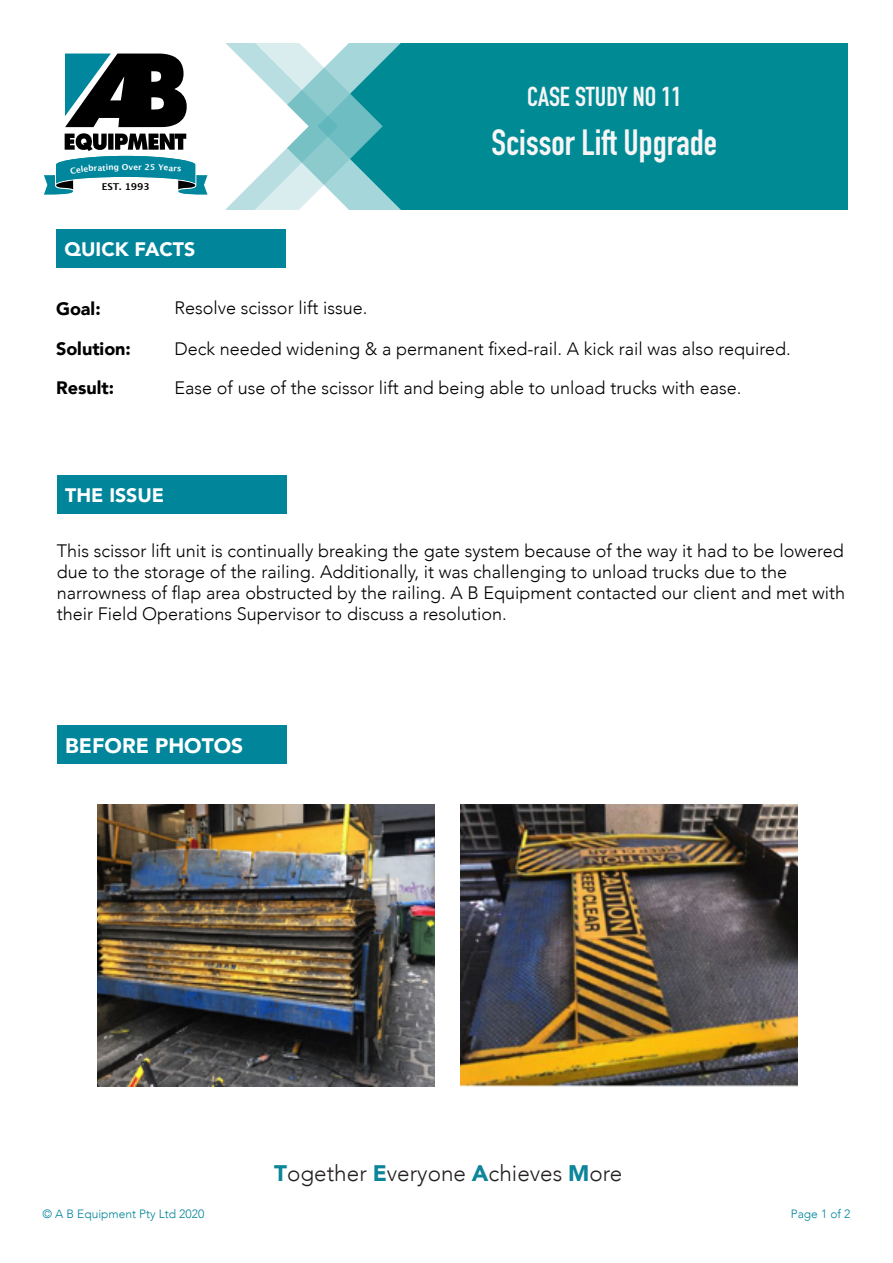
<style>
.page{position:relative;width:893px;height:1263px;background:#fff}
.page>*{position:absolute;margin:0;border:0;box-sizing:border-box;transform-origin:0 0}
.t1{font:700 36px "DIN Condensed";color:#f7f5f6}
.t2{font:700 27px "DIN Condensed";color:#f7f5f6}
.t3{font:300 22.5px "Avenir";color:#231f20}
.t4{font:900 21px "Avenir";color:#fff}
.t5{font:900 19.5px "Avenir";color:#fff}
.t6{font:300 18px/21px "Avenir";color:#000}
.t7{font:900 18px "Avenir";color:#000}
.t8{font:300 12px "Avenir";color:#00859b}
.t9{font:700 9.45px "Lucida Grande";color:#000}
.t10{font:700 8.1px "Lucida Grande";color:#fff}
.s1{font-weight:900;color:#0c859b}
</style>
<div class="page">
<div style="left:57px;top:475px;width:229px;height:39px;background:#00859b"></div>
<img style="left:98px;top:804px;width:336px;height:282px">
<img style="left:461px;top:804px;width:337px;height:282px">
<div style="left:56px;top:230px;width:230px;height:38px;background:#00859b"></div>
<div style="left:383px;top:43px;width:465px;height:166px;background:#008b94"></div>
<svg style="left:227px;top:43px;width:156px;height:166px"></svg>
<svg style="left:65px;top:54px;width:122px;height:73px;background:#283e42"></svg>
<div style="left:57px;top:725px;width:229px;height:39px;background:#00859b"></div>
<svg style="left:44px;top:133px;width:163px;height:62px"></svg>
<p class="t10" style="left:129px;top:163px;width:11px">ve</p>
<p class="t9" style="left:102px;top:182px;width:49px">EST. 1993</p>
<p class="t5" style="left:65px;top:237px;width:132px">QUICK FACTS</p>
<p class="t7" style="left:56px;top:297px;width:46px">Goal:</p>
<p class="t6" style="left:175px;top:298px;width:194px">Resolve scissor lift issue.</p>
<h2 class="t2" style="left:527px;top:87px;width:156px">CASE STUDY NO 11</h2>
<h1 class="t1" style="left:491px;top:129px;width:227px">Scissor Lift Upgrade</h1>
<p class="t7" style="left:56px;top:337px;width:76px">Solution:</p>
<p class="t7" style="left:56px;top:376px;width:60px">Result:</p>
<p class="t6" style="left:175px;top:338px;width:618px">Deck needed widening &amp; a permanent fixed-rail. A kick rail was also required.</p>
<p class="t6" style="left:175px;top:377px;width:568px">Ease of use of the scissor lift and being able to unload trucks with ease.</p>
<p class="t5" style="left:65px;top:482px;width:100px">THE ISSUE</p>
<p class="t6" style="left:57px;top:540px;width:790px">This scissor lift unit is continually breaking the gate system because of the way it had to be lowered due to the storage of the railing. Additionally, it was challenging to unload trucks due to the narrowness of flap area obstructed by the railing. A B Equipment contacted our client and met with their Field Operations Supervisor to discuss a resolution.</p>
<p class="t4" style="left:65px;top:731px;width:180px">BEFORE PHOTOS</p>
<p class="t3" style="left:274px;top:1159px;width:350px"><span class="s1">T</span>ogether <span class="s1">E</span>veryone <span class="s1">A</span>chieves <span class="s1">M</span>ore</p>
<p class="t8" style="left:43px;top:1206px;width:163px">© A B Equipment Pty Ltd 2020</p>
<p class="t8" style="left:791px;top:1206px;width:61px">Page 1 of 2</p>
</div>
